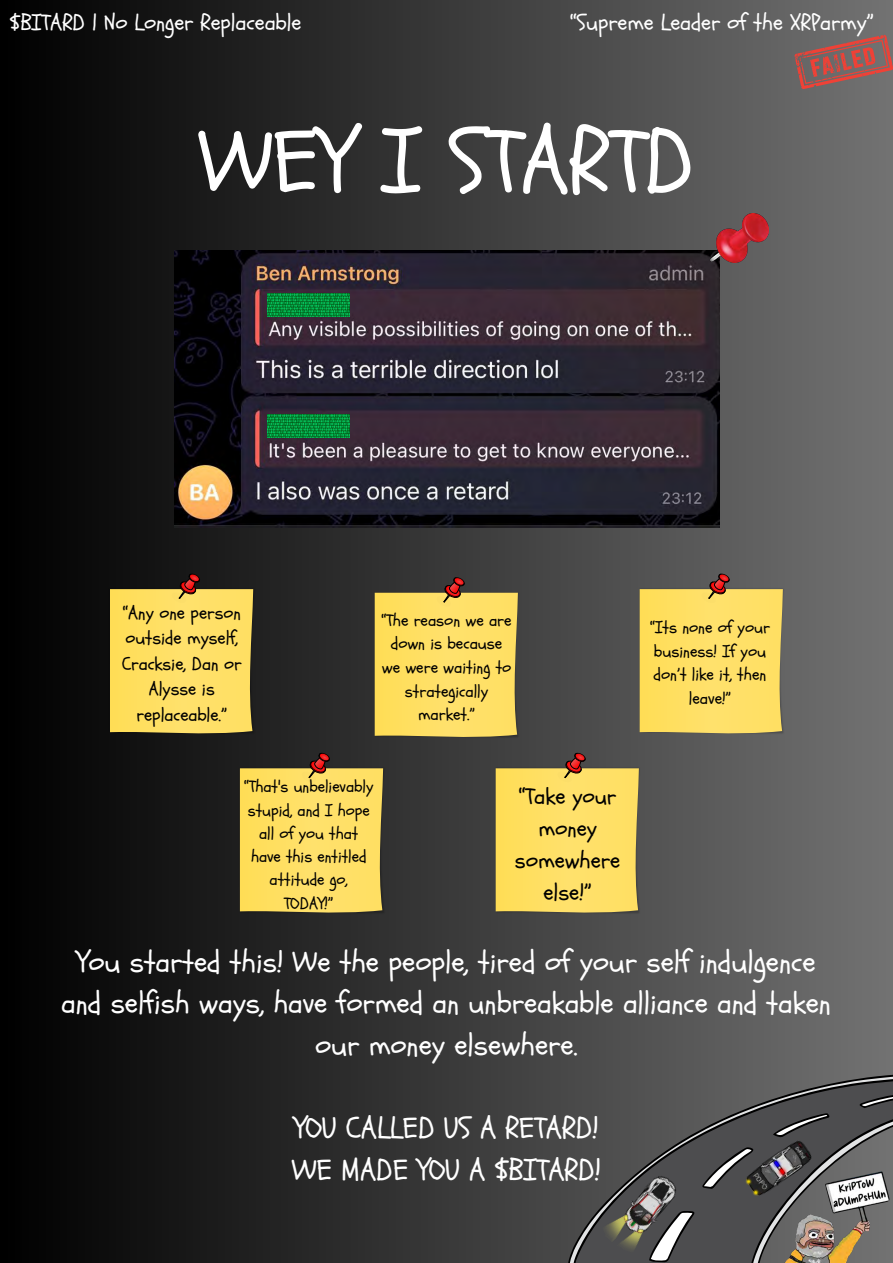
<style>
.page{position:relative;width:893px;height:1263px;background:#fff}
.page>*{position:absolute;margin:0;border:0;box-sizing:border-box;transform-origin:0 0}
.t1{font:90px "Schoolbell";color:#fff}
.t2{font:30px/41.6px "Schoolbell";color:#fff;text-align:center}
.t3{font:22.95px/32px "Schoolbell";color:#000;text-align:center}
.t4{font:22.5px "Schoolbell";color:#fff}
.t5{font:18.45px/25.4px "Schoolbell";color:#000;text-align:center}
.t6{font:16.95px/23.6px "Schoolbell";color:#000;text-align:center}
.t7{font:16.73px/23.3px "Schoolbell";color:#000;text-align:center}
</style>
<div class="page">
<div style="left:0;top:0;width:893px;height:1263px;background:linear-gradient(to right,#000,#727272)"></div>
<svg style="left:570px;top:1076px;width:323px;height:187px;background:#525253"></svg>
<svg style="left:651px;top:1095px;width:242px;height:166px;background:#585859"></svg>
<img style="left:582px;top:1148px;width:128px;height:115px">
<img style="left:723px;top:1113px;width:111px;height:111px">
<svg style="left:794px;top:35px;width:99px;height:54px;background:#915f5c"></svg>
<img style="left:783px;top:1167px;width:110px;height:96px">
<img style="left:174px;top:251px;width:545px;height:276px">
<img style="left:710px;top:214px;width:58px;height:49px">
<img style="left:372px;top:590px;width:149px;height:149px">
<svg style="left:375px;top:576px;width:143px;height:164px;background:#e3c75d"></svg>
<img style="left:108px;top:586px;width:148px;height:150px">
<svg style="left:110px;top:572px;width:143px;height:164px;background:#dfc358"></svg>
<img style="left:637px;top:586px;width:149px;height:150px">
<svg style="left:639px;top:572px;width:144px;height:164px;background:#e7cb61"></svg>
<img style="left:237px;top:766px;width:149px;height:149px">
<svg style="left:240px;top:752px;width:143px;height:163px;background:#e3c65b"></svg>
<img style="left:493px;top:766px;width:149px;height:149px">
<svg style="left:496px;top:752px;width:143px;height:163px;background:#e6ca5f"></svg>
<img style="left:268px;top:293px;width:81px;height:23px">
<img style="left:268px;top:414px;width:81px;height:23px">
<p class="t4" style="left:10px;top:8px;width:293px">$BITARD | No Longer Replaceable</p>
<p class="t4" style="left:570px;top:8px;width:305px">“Supreme Leader of the XRParmy”</p>
<p class="t1" style="left:198px;top:102px;width:497px">WEY I STARTD</p>
<p class="t5" style="left:122px;top:600px;width:121px">“Any one person outside myself,<br>Cracksie, Dan or<br>Alysse is replaceable.”</p>
<h4 class="t6" style="left:381px;top:609px;width:132px">“The reason we are down is because we were waiting to strategically market.”</h4>
<h3 class="t6" style="left:650px;top:616px;width:121px">“Its none of your business! If you don’t like it, then leave!”</h3>
<h2 class="t7" style="left:244px;top:775px;width:131px">“That's unbelievably stupid, and I hope all of you that have this entitled attitude go,<br>TODAY!”</h2>
<p class="t3" style="left:515px;top:781px;width:107px">“Take your money somewhere else!”</p>
<p class="t2" style="left:61px;top:941px;width:771px">You started this! We the people, tired of your self indulgence and selfish ways, have formed an unbreakable alliance and taken our money elsewhere.</p>
<p class="t2" style="left:292px;top:1108px;width:311px;text-align:left">YOU CALLED US A RETARD!<br>WE MADE YOU A $BITARD!</p>
</div>
